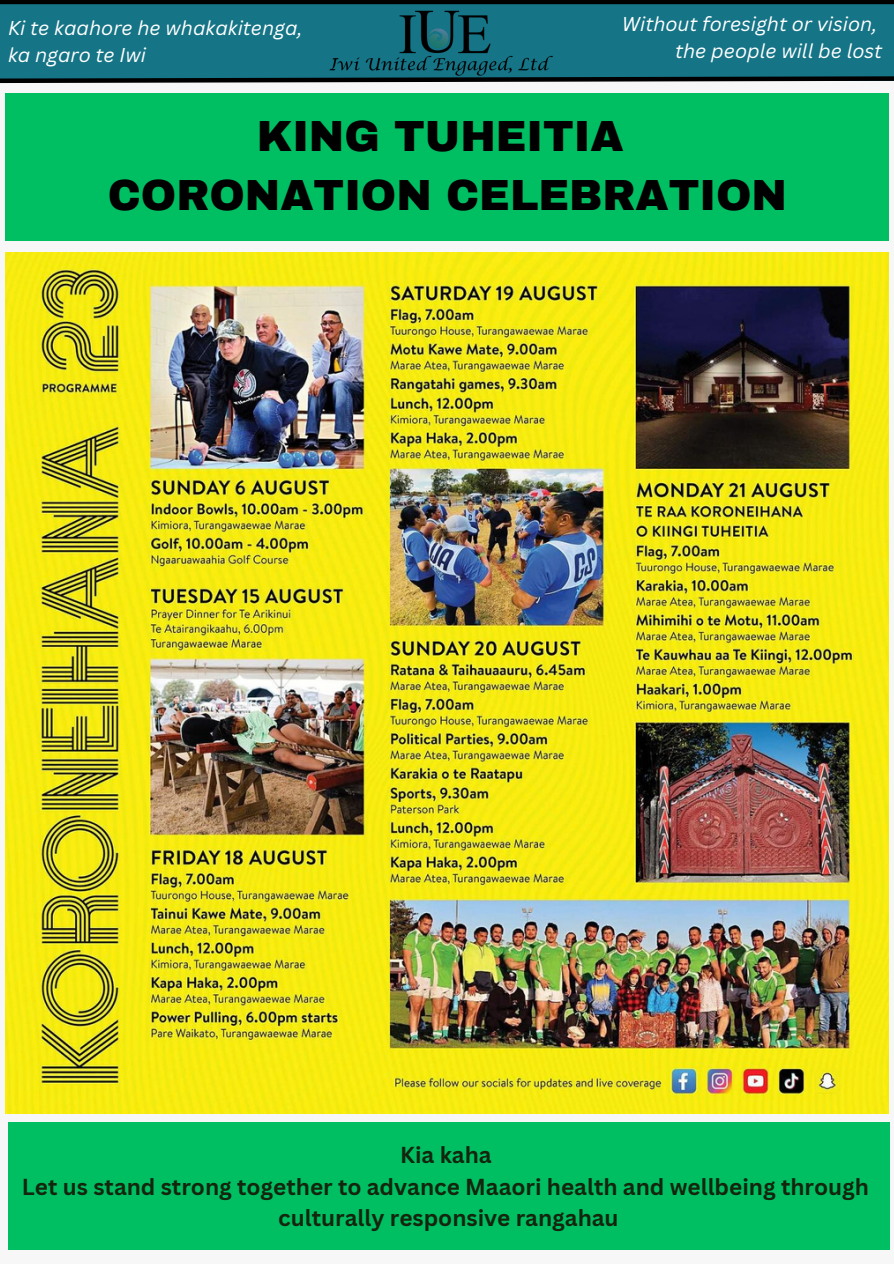
<style>
.page{position:relative;width:894px;height:1264px;background:#fff}
.page>*{position:absolute;margin:0;border:0;box-sizing:border-box;transform-origin:0 0}
.t1{font:900 42.6px "Archivo";color:#000}
.t2{font:700 22.5px "Canva Sans";color:#14260d}
.t3{font:italic 19.5px "Canva Sans";color:#fff}
</style>
<div class="page">
<div style="left:0;top:0;width:893px;height:1263px;background:#f7f7f7"></div>
<div style="left:8px;top:1122px;width:881px;height:128px;background:#00bf63"></div>
<img style="left:5px;top:252px;width:883px;height:861px">
<div style="left:5px;top:93px;width:884px;height:148px;background:#00bf63"></div>
<div style="left:0;top:2px;width:893px;height:79px;background:#157486"></div>
<hr style="left:0;top:0;width:893px;height:4px;background:#000">
<svg style="left:0;top:76px;width:893px;height:8px"></svg>
<img style="left:320px;top:4px;width:237px;height:80px">
<p class="t3" style="left:8px;top:14px;width:296px">Ki te kaahore he whakakitenga,</p>
<p class="t3" style="left:8px;top:41px;width:139px">ka ngaro te Iwi</p>
<p class="t3" style="left:621px;top:11px;width:257px">Without foresight or vision,</p>
<p class="t3" style="left:675px;top:38px;width:208px">the people will be lost</p>
<p class="t1" style="left:257px;top:114px;width:368px">KING TUHEITIA</p>
<p class="t1" style="left:108px;top:172px;width:680px">CORONATION CELEBRATION</p>
<p class="t2" style="left:400px;top:1138px;width:93px">Kia kaha</p>
<p class="t2" style="left:22px;top:1170px;width:848px">Let us stand strong together to advance Maaori health and wellbeing through</p>
<p class="t2" style="left:278px;top:1201px;width:342px">culturally responsive rangahau</p>
</div>
